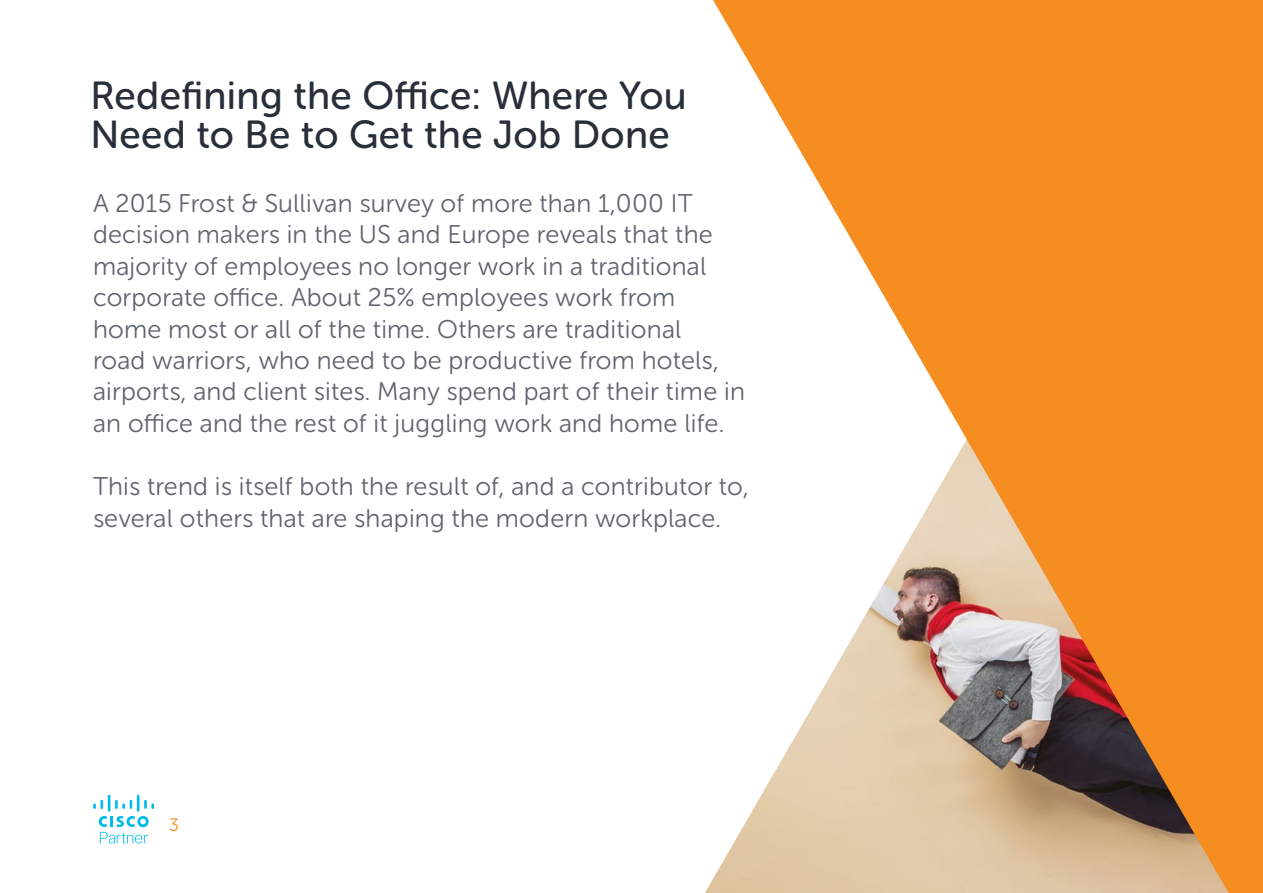
<style>
.page{position:relative;width:1263px;height:893px;background:#fff}
.page>*{position:absolute;margin:0;border:0;box-sizing:border-box;transform-origin:0 0}
.t1{font:39px/39px "Museo Sans Rounded 500";letter-spacing:.01em;color:#282f39}
.t2{font:25.5px/31.5px "Museo Sans Rounded 300";letter-spacing:.01em;color:#5f656c}
.t3{font:18px "Museo Sans Rounded 300";color:#f68d20}
</style>
<div class="page">
<svg style="left:93px;top:795px;width:61px;height:49px"></svg>
<svg style="left:713px;top:0;width:550px;height:893px;fill:#f68d20"></svg>
<h1 class="t1" style="left:90px;top:76px;width:598px">Redefining the Office: Where You<br>Need to Be to Get the Job Done</h1>
<p class="t2" style="left:93px;top:187px;width:653px">A 2015 Frost &amp; Sullivan survey of more than 1,000 IT decision makers in the US and Europe reveals that the majority of employees no longer work in a traditional corporate office. About 25% employees work from home most or all of the time. Others are traditional<br>road warriors, who need to be productive from hotels, airports, and client sites. Many spend part of their time in an office and the rest of it juggling work and home life.</p>
<p class="t2" style="left:93px;top:471px;width:657px">This trend is itself both the result of, and a contributor to, several others that are shaping the modern workplace.</p>
<p class="t3" style="left:169px;top:815px;width:11px">3</p>
</div>
